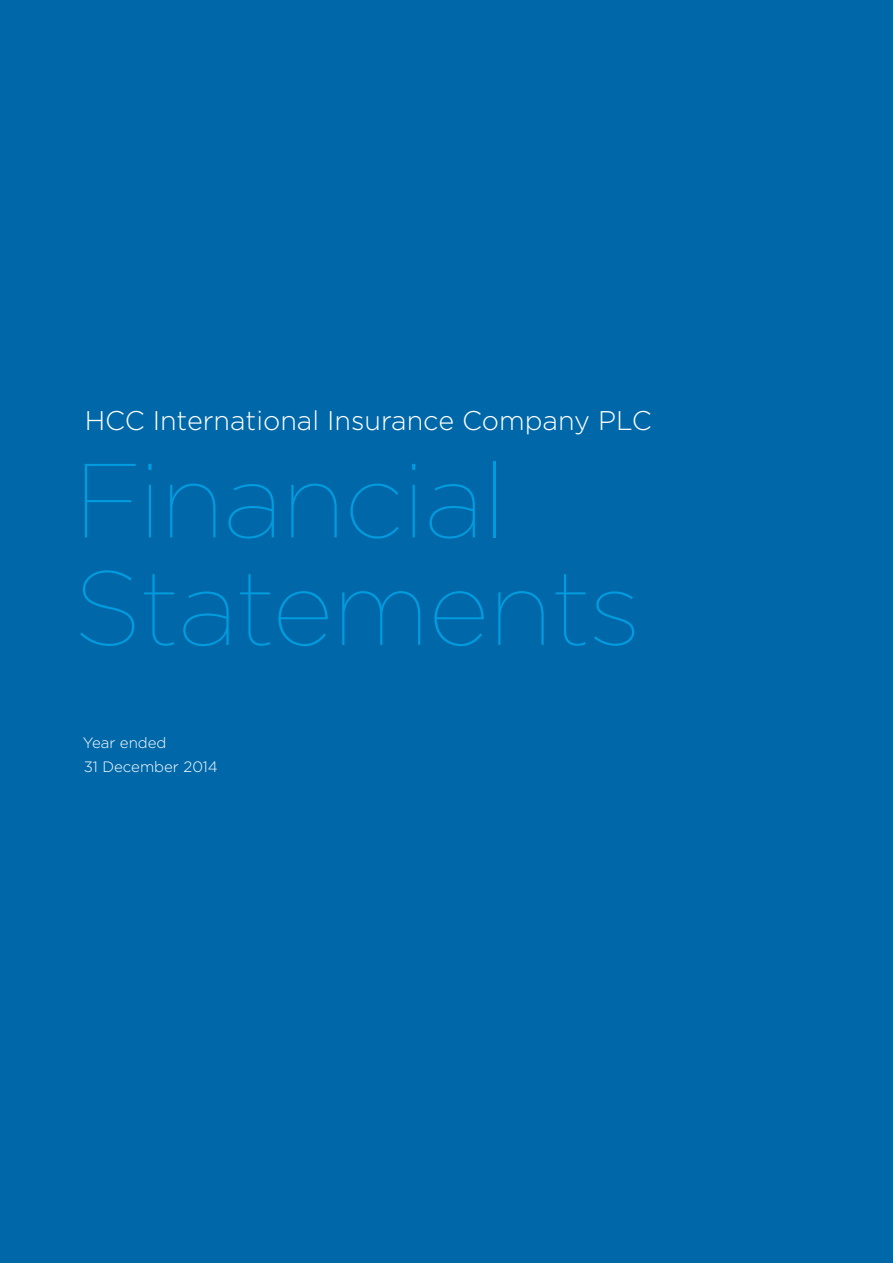
<style>
.page{position:relative;width:893px;height:1263px;background:#0068a9}
.page>*{position:absolute;margin:0;border:0;box-sizing:border-box;transform-origin:0 0}
.t1{font:100 105px/107.6px "Gotham";letter-spacing:-.01em;color:#009cdf}
.t2{font:300 27px "Gotham";color:#fff}
.t3{font:300 15px/24px "Gotham";color:#fff}
</style>
<div class="page">
<p class="t2" style="left:85px;top:403px;width:569px">HCC International Insurance Company PLC</p>
<p class="t1" style="left:74px;top:443px;width:568px">Financial<br>Statements</p>
<p class="t3" style="left:83px;top:730px;width:136px">Year ended<br>31 December 2014</p>
</div>
